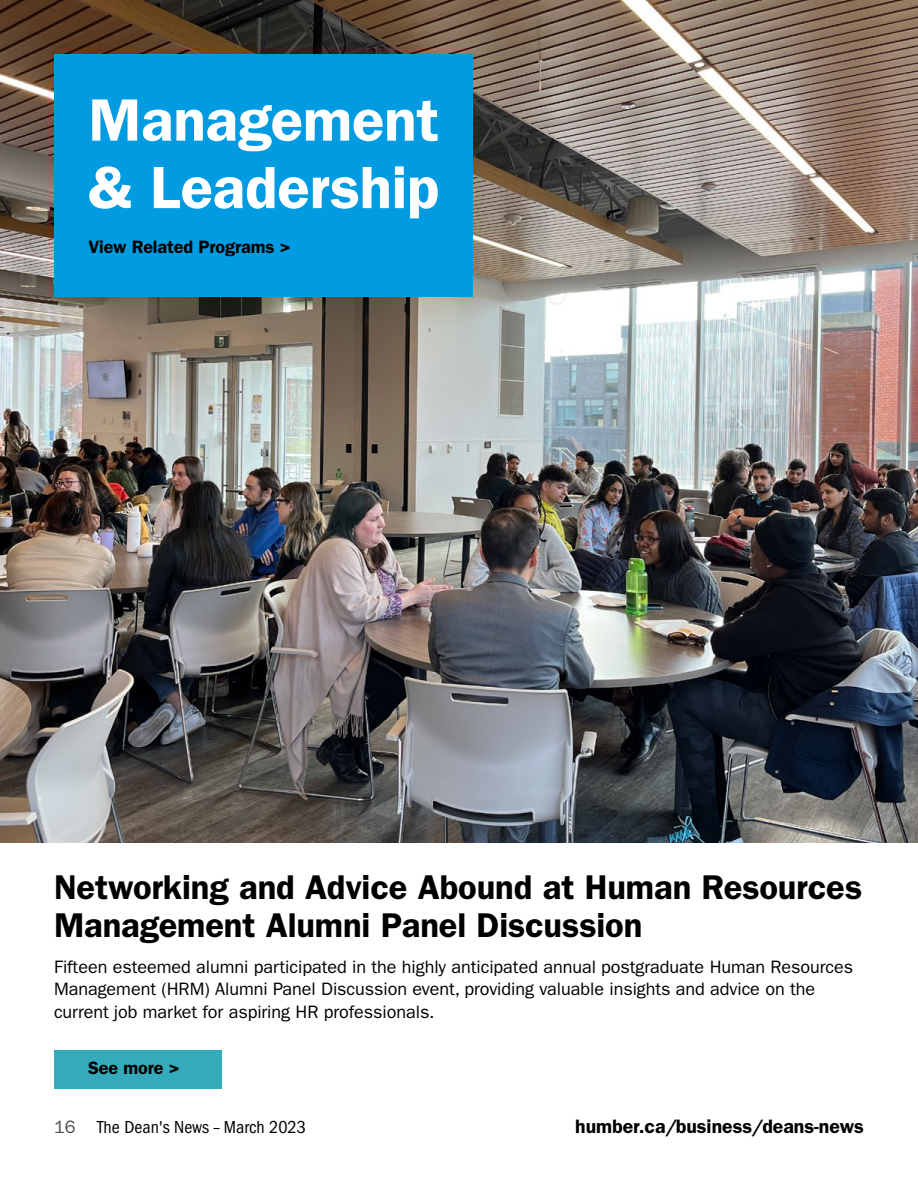
<style>
.page{position:relative;width:918px;height:1188px;background:#fff}
.page>*{position:absolute;margin:0;border:0;box-sizing:border-box;transform-origin:0 0}
.t1{font:600 60px/67.5px "ITC Franklin Gothic Std";letter-spacing:-.005em;color:#fff}
.t2{font:600 34.5px/37.5px "ITC Franklin Gothic Std";letter-spacing:-.005em;color:#000}
.t3{font:600 19.5px "ITC Franklin Gothic Std";color:#000}
.t4{font:18px/22.5px "ITC Franklin Gothic Std";letter-spacing:-.005em;color:#000}
.t5{font:600 18px "ITC Franklin Gothic Std";letter-spacing:-.005em;color:#000}
.t6{font:condensed 18px "ITC Franklin Gothic Std";color:#000}
.s1{font-stretch:normal;color:#4d4d4f}
</style>
<div class="page">
<img style="left:0;top:0;width:918px;height:842px">
<div style="left:54px;top:1050px;width:167px;height:38px;background:#33abba"></div>
<div style="left:54px;top:54px;width:418px;height:243px;background:#009be0"></div>
<h1 class="t1" style="left:88px;top:86px;width:352px">Management &amp; Leadership</h1>
<p class="t5" style="left:88px;top:236px;width:204px">View Related Programs &gt;</p>
<h2 class="t2" style="left:54px;top:869px;width:810px">Networking and Advice Abound at Human Resources<br>Management Alumni Panel Discussion</h2>
<p class="t4" style="left:54px;top:956px;width:801px">Fifteen esteemed alumni participated in the highly anticipated annual postgraduate Human Resources<br>Management (HRM) Alumni Panel Discussion event, providing valuable insights and advice on the current job market for aspiring HR professionals.</p>
<p class="t5" style="left:88px;top:1057px;width:93px">See more &gt;</p>
<p class="t6" style="left:54px;top:1117px;width:254px"><span class="s1">16</span> The Dean's News – March 2023</p>
<p class="t3" style="left:575px;top:1115px;width:290px">humber.ca/business/deans-news</p>
</div>
